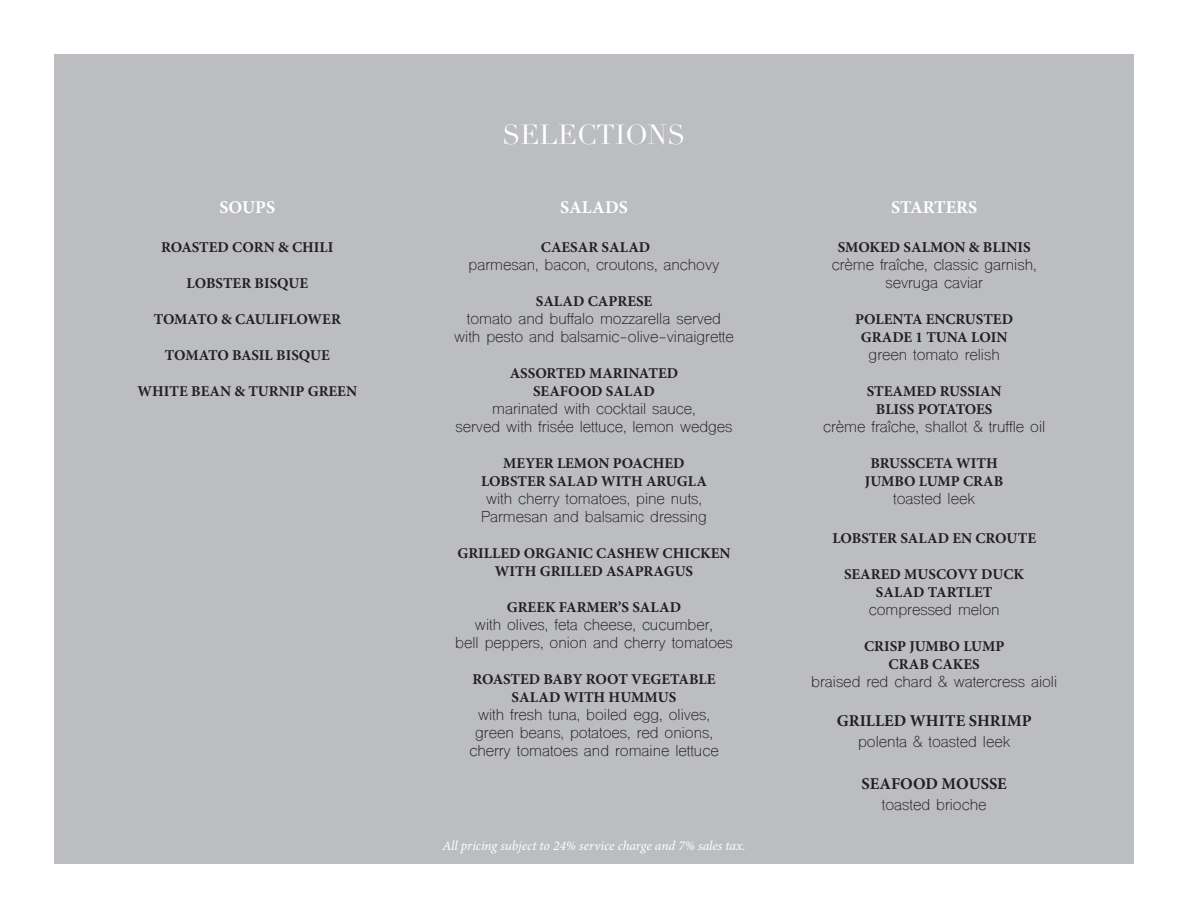
<style>
.page{position:relative;width:1188px;height:918px;background:#fff}
.page>*{position:absolute;margin:0;border:0;box-sizing:border-box;transform-origin:0 0}
.t1{font:27px "Didot";color:#fff}
.t2{font:700 18px "Minion Pro";color:#fff}
.t3{font:700 16.5px "Minion Pro";color:#231f20}
.t4{font:15px/18px "Shree Dev 0714";color:#231f20;text-align:center}
.t5{font:700 15px "Minion Pro";color:#231f20}
.t6{font:italic 13.5px "Minion Pro";letter-spacing:-.005em;color:#fff}
</style>
<div class="page">
<div style="left:54px;top:54px;width:1080px;height:810px;background:#bcbdc0"></div>
<p class="t2" style="left:219px;top:194px;width:57px">SOUPS</p>
<p class="t5" style="left:161px;top:237px;width:174px">ROASTED CORN &amp; CHILI</p>
<p class="t5" style="left:187px;top:273px;width:123px">LOBSTER BISQUE</p>
<p class="t5" style="left:154px;top:309px;width:189px">TOMATO &amp; CAULIFLOWER</p>
<p class="t5" style="left:165px;top:345px;width:166px">TOMATO BASIL BISQUE</p>
<p class="t5" style="left:138px;top:381px;width:221px">WHITE BEAN &amp; TURNIP GREEN</p>
<p class="t1" style="left:503px;top:119px;width:184px">SELECTIONS</p>
<p class="t2" style="left:560px;top:194px;width:69px">SALADS</p>
<p class="t5" style="left:541px;top:237px;width:111px">CAESAR SALAD</p>
<p class="t4" style="left:469px;top:257px;width:252px">parmesan, bacon, croutons, anchovy</p>
<p class="t5" style="left:536px;top:291px;width:118px">SALAD CAPRESE</p>
<p class="t4" style="left:454px;top:311px;width:281px">tomato and buffalo mozzarella served with pesto and balsamic-olive-vinaigrette</p>
<p class="t5" style="left:510px;top:363px;width:170px">ASSORTED MARINATED</p>
<p class="t5" style="left:533px;top:381px;width:123px">SEAFOOD SALAD</p>
<p class="t4" style="left:492px;top:401px;width:205px">marinated with cocktail sauce,</p>
<p class="t4" style="left:456px;top:419px;width:279px">served with frisée lettuce, lemon wedges</p>
<p class="t5" style="left:503px;top:453px;width:183px">MEYER LEMON POACHED</p>
<p class="t5" style="left:481px;top:471px;width:227px">LOBSTER SALAD WITH ARUGLA</p>
<p class="t4" style="left:486px;top:491px;width:217px">with cherry tomatoes, pine nuts,</p>
<p class="t4" style="left:481px;top:509px;width:227px">Parmesan and balsamic dressing</p>
<p class="t5" style="left:457px;top:543px;width:275px">GRILLED ORGANIC CASHEW CHICKEN</p>
<p class="t5" style="left:495px;top:561px;width:200px">WITH GRILLED ASAPRAGUS</p>
<p class="t5" style="left:507px;top:597px;width:176px">GREEK FARMER’S SALAD</p>
<p class="t4" style="left:475px;top:617px;width:240px">with olives, feta cheese, cucumber,</p>
<p class="t4" style="left:455px;top:635px;width:279px">bell peppers, onion and cherry tomatoes</p>
<p class="t5" style="left:472px;top:669px;width:245px">ROASTED BABY ROOT VEGETABLE</p>
<p class="t5" style="left:512px;top:687px;width:166px">SALAD WITH HUMMUS</p>
<p class="t4" style="left:478px;top:707px;width:234px">with fresh tuna, boiled egg, olives,</p>
<p class="t4" style="left:475px;top:725px;width:239px">green beans, potatoes, red onions,</p>
<p class="t4" style="left:469px;top:743px;width:251px">cherry tomatoes and romaine lettuce</p>
<p class="t6" style="left:442px;top:837px;width:305px">All pricing subject to 24% service charge and 7% sales tax.</p>
<p class="t2" style="left:891px;top:194px;width:87px">STARTERS</p>
<p class="t5" style="left:838px;top:237px;width:194px">SMOKED SALMON &amp; BLINIS</p>
<p class="t4" style="left:832px;top:257px;width:206px">crème fraîche, classic garnish,</p>
<p class="t4" style="left:885px;top:275px;width:99px">sevruga caviar</p>
<p class="t5" style="left:855px;top:309px;width:159px">POLENTA ENCRUSTED</p>
<p class="t5" style="left:861px;top:327px;width:148px">GRADE 1 TUNA LOIN</p>
<p class="t4" style="left:869px;top:347px;width:133px">green tomato relish</p>
<p class="t5" style="left:867px;top:381px;width:137px">STEAMED RUSSIAN</p>
<p class="t5" style="left:876px;top:399px;width:118px">BLISS POTATOES</p>
<p class="t4" style="left:823px;top:419px;width:224px">crème fraîche, shallot &amp; truffle oil</p>
<p class="t5" style="left:870px;top:453px;width:129px">BRUSSCETA WITH</p>
<p class="t5" style="left:865px;top:471px;width:140px">JUMBO LUMP CRAB</p>
<p class="t4" style="left:893px;top:491px;width:83px">toasted leek</p>
<p class="t5" style="left:832px;top:528px;width:205px">LOBSTER SALAD EN CROUTE</p>
<p class="t5" style="left:844px;top:564px;width:181px">SEARED MUSCOVY DUCK</p>
<p class="t5" style="left:876px;top:582px;width:118px">SALAD TARTLET</p>
<p class="t4" style="left:869px;top:602px;width:132px">compressed melon</p>
<p class="t5" style="left:864px;top:636px;width:142px">CRISP JUMBO LUMP</p>
<p class="t5" style="left:889px;top:654px;width:93px">CRAB CAKES</p>
<p class="t4" style="left:811px;top:674px;width:247px">braised red chard &amp; watercress aioli</p>
<p class="t3" style="left:837px;top:709px;width:196px">GRILLED WHITE SHRIMP</p>
<p class="t4" style="left:858px;top:734px;width:154px">polenta &amp; toasted leek</p>
<p class="t3" style="left:862px;top:772px;width:147px">SEAFOOD MOUSSE</p>
<p class="t4" style="left:882px;top:797px;width:106px">toasted brioche</p>
</div>
